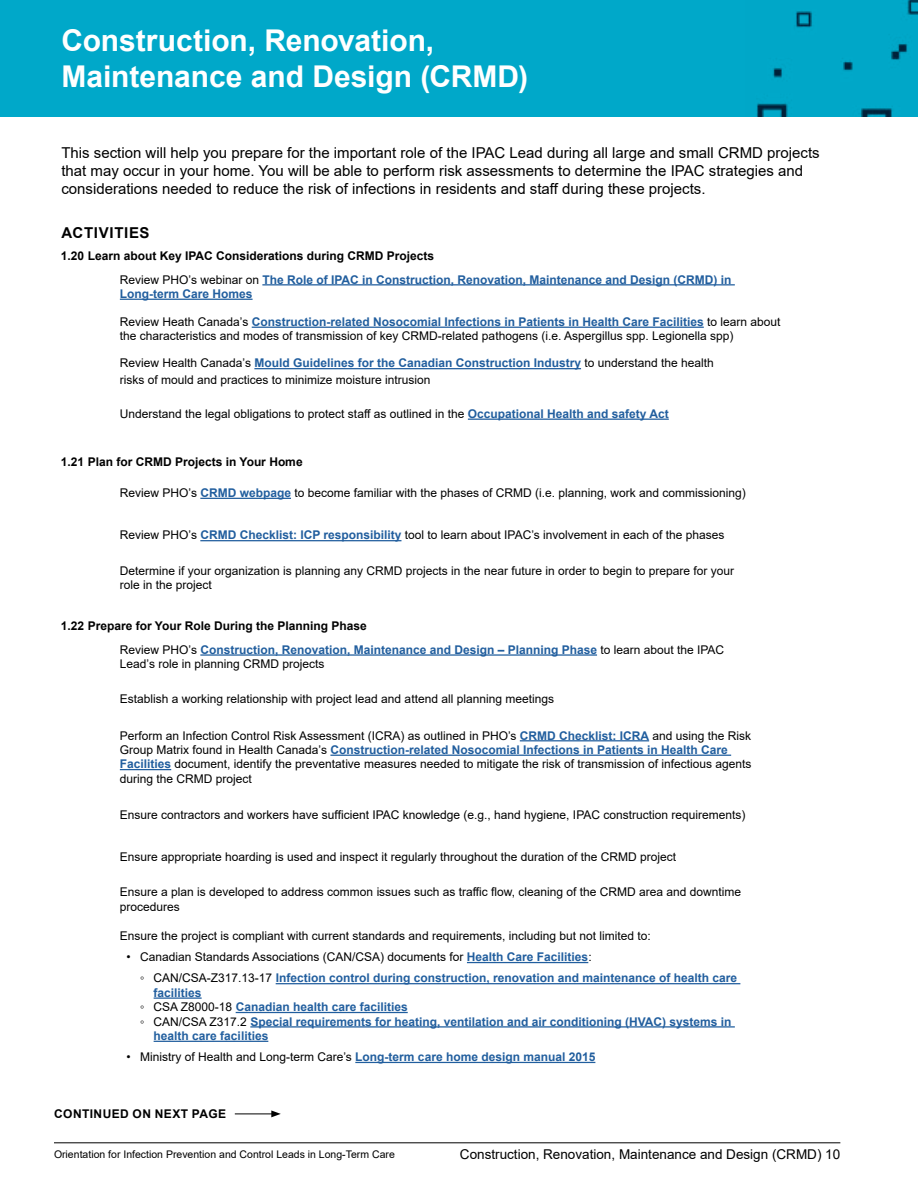
<style>
.page{position:relative;width:918px;height:1188px;background:#fff}
.page>*{position:absolute;margin:0;border:0;box-sizing:border-box;transform-origin:0 0}
.Number_list_1{font:700 30px/36px "Arial";letter-spacing:-.005em;color:#fff}
.body{font:15px/18px "Arial";color:#000}
.Heading_2{font:700 15px "Arial";letter-spacing:.04em;color:#000}
.t1{font:13.5px "Arial";color:#000}
.body-2{font:12px/14.4px "Arial";color:#000}
.body-3{font:700 12px/14.4px "Arial";color:#215e9e}
.Number_list_2{font:700 12px "Arial";color:#000}
.heading_3{font:700 12px "Arial";letter-spacing:.035em;color:#000}
.t2{font:10.5px "Arial";color:#000}
.s1{font-weight:400;color:#000}
.s2{font-weight:700;color:#215e9e}
</style>
<div class="page">
<div style="left:0;top:0;width:918px;height:117px;background:#00a8c9"></div>
<img style="left:757px;top:0;width:161px;height:117px">
<hr style="left:262px;top:284px;width:473px;height:1px;background:#215e9e">
<hr style="left:120px;top:299px;width:133px;height:1px;background:#215e9e">
<hr style="left:252px;top:327px;width:452px;height:1px;background:#215e9e">
<hr style="left:254px;top:368px;width:327px;height:1px;background:#215e9e">
<hr style="left:468px;top:419px;width:201px;height:1px;background:#215e9e">
<hr style="left:200px;top:498px;width:91px;height:1px;background:#215e9e">
<hr style="left:200px;top:540px;width:201px;height:1px;background:#215e9e">
<hr style="left:200px;top:654px;width:397px;height:2px;background:#215e9e">
<hr style="left:520px;top:740px;width:129px;height:1px;background:#215e9e">
<hr style="left:330px;top:755px;width:401px;height:1px;background:#215e9e">
<hr style="left:120px;top:769px;width:51px;height:1px;background:#215e9e">
<hr style="left:467px;top:962px;width:121px;height:1px;background:#215e9e">
<hr style="left:276px;top:983px;width:464px;height:1px;background:#215e9e">
<hr style="left:154px;top:997px;width:48px;height:2px;background:#215e9e">
<hr style="left:236px;top:1012px;width:172px;height:1px;background:#215e9e">
<hr style="left:250px;top:1026px;width:485px;height:2px;background:#215e9e">
<hr style="left:154px;top:1041px;width:114px;height:1px;background:#215e9e">
<hr style="left:355px;top:1062px;width:240px;height:1px;background:#215e9e">
<hr style="left:235px;top:1114px;width:39px;height:1px;background:#000">
<svg style="left:271px;top:1110px;width:10px;height:7px"></svg>
<hr style="left:54px;top:1143px;width:786px;height:1px;background:#000">
<h1 class="Number_list_1" style="left:61px;top:22px;width:468px">Construction, Renovation,<br>Maintenance and Design (CRMD)</h1>
<p class="body" style="left:61px;top:143px;width:760px">This section will help you prepare for the important role of the IPAC Lead during all large and small CRMD projects that may occur in your home. You will be able to perform risk assessments to determine the IPAC strategies and considerations needed to reduce the risk of infections in residents and staff during these projects.</p>
<h2 class="Heading_2" style="left:62px;top:222px;width:89px">ACTIVITIES</h2>
<h3 class="Number_list_2" style="left:61px;top:247px;width:375px">1.20 Learn about Key IPAC Considerations during CRMD Projects</h3>
<p class="body-3" style="left:120px;top:272px;width:613px"><span class="s1">Review PHO’s webinar on</span> The Role of IPAC in Construction, Renovation, Maintenance and Design (CRMD) in<br>Long-term Care Homes</p>
<p class="body-2" style="left:120px;top:314px;width:662px">Review Heath Canada’s <span class="s2">Construction-related Nosocomial Infections in Patients in Health Care Facilities</span> to learn about the characteristics and modes of transmission of key CRMD-related pathogens (i.e. Aspergillus spp. Legionella spp)</p>
<p class="body-2" style="left:120px;top:355px;width:595px;line-height:16.5px">Review Health Canada’s <span class="s2">Mould Guidelines for the Canadian Construction Industry</span> to understand the health risks of mould and practices to minimize moisture intrusion</p>
<p class="body-2" style="left:120px;top:406px;width:550px">Understand the legal obligations to protect staff as outlined in the <span class="s2">Occupational Health and safety Act</span></p>
<h3 class="Number_list_2" style="left:61px;top:453px;width:243px">1.21 Plan for CRMD Projects in Your Home</h3>
<p class="body-2" style="left:120px;top:486px;width:627px">Review PHO’s <span class="s2">CRMD webpage</span> to become familiar with the phases of CRMD (i.e. planning, work and commissioning)</p>
<p class="body-2" style="left:120px;top:528px;width:606px">Review PHO’s <span class="s2">CRMD Checklist: ICP responsibility</span> tool to learn about IPAC’s involvement in each of the phases</p>
<p class="body-2" style="left:120px;top:563px;width:616px">Determine if your organization is planning any CRMD projects in the near future in order to begin to prepare for your role in the project</p>
<h3 class="Number_list_2" style="left:61px;top:617px;width:307px">1.22 Prepare for Your Role During the Planning Phase</h3>
<p class="body-2" style="left:120px;top:642px;width:606px">Review PHO’s <span class="s2">Construction, Renovation, Maintenance and Design – Planning Phase</span> to learn about the IPAC<br>Lead’s role in planning CRMD projects</p>
<p class="body-2" style="left:120px;top:692px;width:436px">Establish a working relationship with project lead and attend all planning meetings</p>
<p class="body-2" style="left:120px;top:728px;width:633px">Perform an Infection Control Risk Assessment (ICRA) as outlined in PHO’s <span class="s2">CRMD Checklist: ICRA</span> and using the Risk Group Matrix found in Health Canada’s <span class="s2">Construction-related Nosocomial Infections in Patients in Health Care Facilities</span> document, identify the preventative measures needed to mitigate the risk of transmission of infectious agents during the CRMD project</p>
<p class="body-2" style="left:120px;top:807px;width:627px">Ensure contractors and workers have sufficient IPAC knowledge (e.g., hand hygiene, IPAC construction requirements)</p>
<p class="body-2" style="left:120px;top:850px;width:558px">Ensure appropriate hoarding is used and inspect it regularly throughout the duration of the CRMD project</p>
<p class="body-2" style="left:120px;top:885px;width:623px">Ensure a plan is developed to address common issues such as traffic flow, cleaning of the CRMD area and downtime procedures</p>
<p class="body-2" style="left:120px;top:929px;width:532px">Ensure the project is compliant with current standards and requirements, including but not limited to:</p>
<p class="body-2" style="left:127px;top:950px;width:467px">• Canadian Standards Associations (CAN/CSA) documents for <span class="s2">Health Care Facilities</span>:</p>
<p class="body-3" style="left:154px;top:971px;width:585px;text-indent:-14px"><span class="s1">◦ CAN/CSA-Z317.13-17</span> Infection control during construction, renovation and maintenance of health care facilities</p>
<p class="body-3" style="left:140px;top:1000px;width:269px"><span class="s1">◦ CSA Z8000-18</span> Canadian health care facilities</p>
<p class="body-3" style="left:154px;top:1014px;width:579px;text-indent:-14px"><span class="s1">◦ CAN/CSA Z317.2</span> Special requirements for heating, ventilation and air conditioning (HVAC) systems in health care facilities</p>
<p class="body-2" style="left:127px;top:1050px;width:470px">• Ministry of Health and Long-term Care’s <span class="s2">Long-term care home design manual 2015</span></p>
<h3 class="heading_3" style="left:54px;top:1106px;width:174px">CONTINUED ON NEXT PAGE</h3>
<p class="t2" style="left:54px;top:1147px;width:342px">Orientation for Infection Prevention and Control Leads in Long-Term Care</p>
<p class="t1" style="left:460px;top:1145px;width:382px">Construction, Renovation, Maintenance and Design (CRMD) 10</p>
</div>
